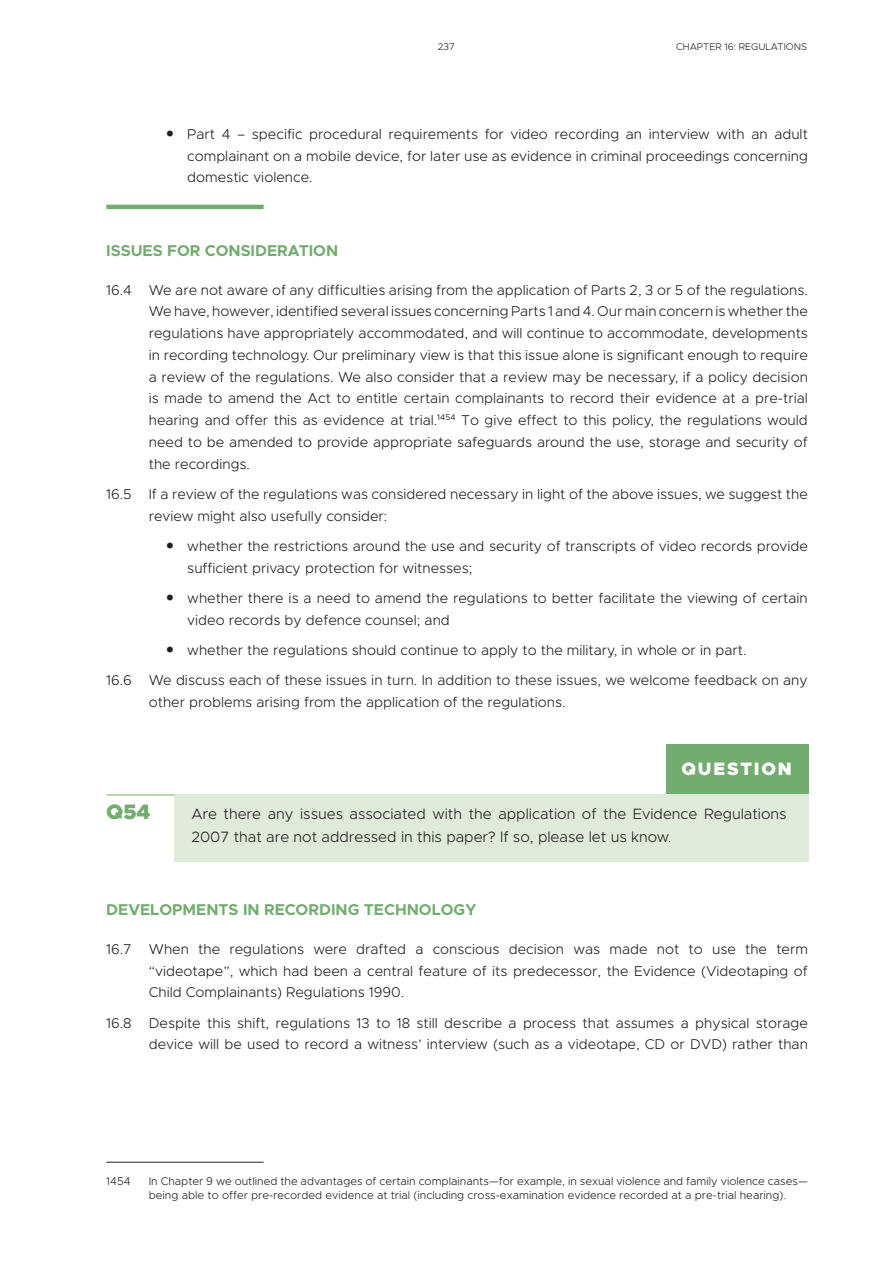
<style>
.page{position:relative;width:893px;height:1263px;background:#fff}
.page>*{position:absolute;margin:0;border:0;box-sizing:border-box;transform-origin:0 0}
.t1{font:600 37.5px "Metropolis";color:#231f20}
.t2{font:900 21px "Metropolis";color:#72ac6f}
.t3{font:900 18px "Metropolis";letter-spacing:.1em;color:#fff}
.t4{font:700 15.75px "Metropolis";color:#72ac6f}
.t5{font:300 15px/22.5px "Metropolis";color:#231f20}
.t6{font:300 14.25px/21.8px "Metropolis";color:#231f20}
.t7{font:300 11.25px/14.2px "Metropolis";color:#231f20}
.t8{font:300 9.75px "Metropolis";color:#231f20}
</style>
<div class="page">
<hr style="left:106px;top:205px;width:158px;height:4px;background:#72ac6f">
<div style="left:666px;top:744px;width:143px;height:52px;background:#72ac6f"></div>
<div style="left:174px;top:794px;width:635px;height:68px;background:#e0eadb"></div>
<hr style="left:106px;top:795px;width:68px;height:1px;background:#72ac6f">
<hr style="left:106px;top:1162px;width:158px;height:1px;background:#231f20">
<p class="t8" style="left:438px;top:41px;width:19px">237</p>
<p class="t8" style="left:676px;top:41px;width:132px">CHAPTER 16: REGULATIONS</p>
<h1 class="t1" style="left:165px;top:100px;width:12px">.</h1>
<p class="t6" style="left:187px;top:123px;width:622px;text-align:justify">Part 4 – specific procedural requirements for video recording an interview with an adult complainant on a mobile device, for later use as evidence in criminal proceedings concerning domestic violence.</p>
<p class="t4" style="left:106px;top:241px;width:233px">ISSUES FOR CONSIDERATION</p>
<p class="t6" style="left:149px;top:279px;width:661px;text-align:justify;text-indent:-43px">16.4 We are not aware of any difficulties arising from the application of Parts 2, 3 or 5 of the regulations.<br>We have, however, identified several issues concerning Parts 1 and 4. Our main concern is whether the regulations have appropriately accommodated, and will continue to accommodate, developments in recording technology. Our preliminary view is that this issue alone is significant enough to require a review of the regulations. We also consider that a review may be necessary, if a policy decision is made to amend the Act to entitle certain complainants to record their evidence at a pre-trial hearing and offer this as evidence at trial.<sup>1454</sup> To give effect to this policy, the regulations would need to be amended to provide appropriate safeguards around the use, storage and security of the recordings.</p>
<p class="t6" style="left:149px;top:483px;width:660px;text-indent:-43px">16.5 If a review of the regulations was considered necessary in light of the above issues, we suggest the review might also usefully consider:</p>
<h1 class="t1" style="left:165px;top:512px;width:12px">.</h1>
<p class="t6" style="left:187px;top:535px;width:622px">whether the restrictions around the use and security of transcripts of video records provide sufficient privacy protection for witnesses;</p>
<h1 class="t1" style="left:165px;top:564px;width:12px">.</h1>
<p class="t6" style="left:187px;top:587px;width:622px">whether there is a need to amend the regulations to better facilitate the viewing of certain video records by defence counsel; and</p>
<h1 class="t1" style="left:165px;top:616px;width:12px">.</h1>
<p class="t6" style="left:106px;top:635px;width:703px;line-height:30.3px;text-indent:81px">whether the regulations should continue to apply to the military, in whole or in part.<br>16.6 We discuss each of these issues in turn. I n addition to these issues, we welcome feedback on any</p>
<p class="t6" style="left:149px;top:691px;width:418px">other problems arising from the application of the regulations.</p>
<p class="t3" style="left:681px;top:758px;width:112px">QUESTION</p>
<h2 class="t2" style="left:106px;top:798px;width:46px">Q54</h2>
<p class="t5" style="left:191px;top:803px;width:597px">Are there any issues associated with the application of the Evidence Regulations<br>2007 that are not addressed in this paper? If so, please let us know.</p>
<p class="t4" style="left:106px;top:900px;width:371px">DEVELOPMENTS IN RECORDING TECHNOLOGY</p>
<p class="t6" style="left:149px;top:938px;width:661px;text-align:justify;text-indent:-43px">16.7 When the regulations were drafted a conscious decision was made not to use the term “videotape”, which had been a central feature of its predecessor, the Evidence (Videotaping of Child Complainants) Regulations 1990.</p>
<p class="t6" style="left:106px;top:1012px;width:703px;text-align:right">16.8 Despite this shift, regulations 13 to 18 still describe a process that assumes a physical storage device will be used to record a witness’ interview (such as a videotape, CD or DVD) rather than</p>
<p class="t7" style="left:149px;top:1174px;width:661px;text-indent:-43px">1454 I n Chapter 9 we outlined the advantages of certain complainants—for example, in sexual violence and family violence cases— being able to offer pre-recorded evidence at trial (including cross-examination evidence recorded at a pre-trial hearing).</p>
</div>
